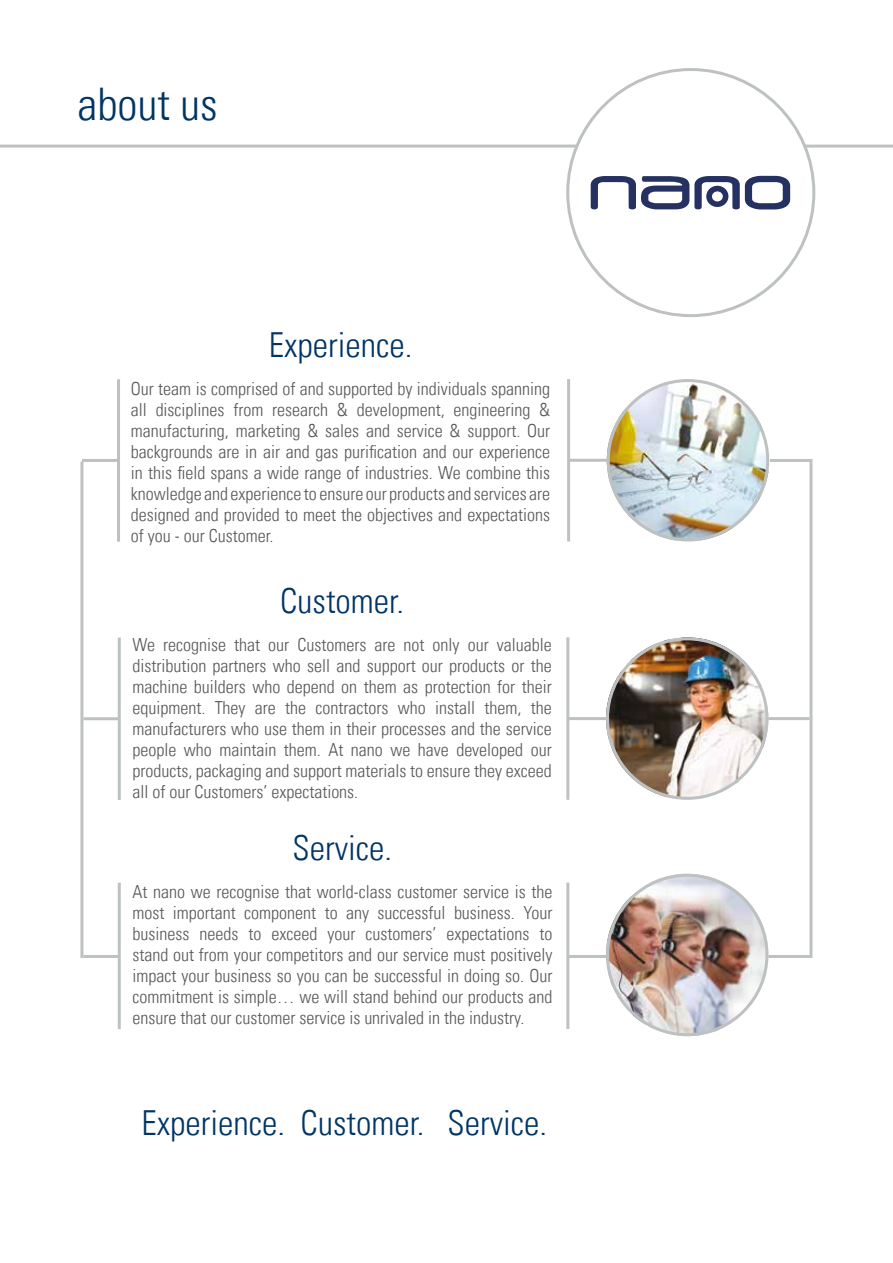
<style>
.page{position:relative;width:893px;height:1263px;background:#fff}
.page>*{position:absolute;margin:0;border:0;box-sizing:border-box;transform-origin:0 0}
.t1{font:300 condensed 45px "Univers LT";color:#003565}
.t2{font:300 condensed 34.5px "Univers LT";color:#003565}
.t3{font:300 condensed 18px/21px "Univers LT";color:#575756;text-align:justify}
</style>
<div class="page">
<hr style="left:569px;top:955px;width:243px;height:3px;background:#bec1c2">
<hr style="left:80px;top:462px;width:3px;height:496px;background:#bec1c2">
<img style="left:607px;top:381px;width:162px;height:159px">
<div style="left:607px;top:379px;width:162px;height:162px;border:3px solid #bec1c2;border-radius:50%"></div>
<hr style="left:569px;top:459px;width:39px;height:3px;background:#bec1c2">
<hr style="left:567px;top:379px;width:3px;height:162px;background:#bec1c2">
<hr style="left:117px;top:379px;width:3px;height:163px;background:#bec1c2">
<hr style="left:82px;top:459px;width:37px;height:3px;background:#bec1c2">
<hr style="left:809px;top:459px;width:3px;height:496px;background:#bec1c2">
<hr style="left:770px;top:459px;width:42px;height:3px;background:#bec1c2">
<img style="left:606px;top:874px;width:162px;height:162px;border-radius:81px">
<div style="left:606px;top:874px;width:162px;height:162px;border:3px solid #bec1c2;border-radius:50%"></div>
<hr style="left:566px;top:882px;width:3px;height:147px;background:#bec1c2">
<hr style="left:118px;top:883px;width:3px;height:146px;background:#bec1c2">
<hr style="left:83px;top:955px;width:36px;height:3px;background:#bec1c2">
<hr style="left:569px;top:717px;width:240px;height:3px;background:#bec1c2">
<hr style="left:566px;top:637px;width:3px;height:163px;background:#bec1c2">
<hr style="left:118px;top:637px;width:3px;height:163px;background:#bec1c2">
<hr style="left:83px;top:717px;width:36px;height:3px;background:#bec1c2">
<img style="left:606px;top:637px;width:162px;height:161px">
<div style="left:606px;top:637px;width:162px;height:163px;border:3px solid #bec1c2;border-radius:50%"></div>
<hr style="left:0;top:145px;width:893px;height:3px;background:#bec1c2">
<div style="left:568px;top:70px;width:246px;height:246px;background:#fff;border-radius:50%"></div>
<svg style="left:590px;top:176px;width:201px;height:34px"></svg>
<h1 class="t1" style="left:78px;top:77px;width:141px">about us</h1>
<h2 class="t2" style="left:269px;top:324px;width:145px">Experience.</h2>
<p class="t3" style="left:131px;top:378px;width:421px">Our team is comprised of and supported by individuals spanning all disciplines from research &amp; development, engineering &amp; manufacturing, marketing &amp; sales and service &amp; support. Our backgrounds are in air and gas purification and our experience in this field spans a wide range of industries. We combine this knowledge and experience to ensure our products and services are designed and provided to meet the objectives and expectations of you - our Customer.</p>
<h2 class="t2" style="left:280px;top:580px;width:126px">Customer.</h2>
<p class="t3" style="left:132px;top:634px;width:421px">We recognise that our Customers are not only our valuable distribution partners who sell and support our products or the machine builders who depend on them as protection for their equipment. They are the contractors who install them, the manufacturers who use them in their processes and the service people who maintain them. At nano we have developed our products, packaging and support materials to ensure they exceed all of our Customers’ expectations.</p>
<h2 class="t2" style="left:293px;top:827px;width:101px">Service.</h2>
<p class="t3" style="left:132px;top:881px;width:421px">At nano we recognise that world-class customer service is the most important component to any successful business. Your business needs to exceed your customers’ expectations to stand out from your competitors and our service must positively impact your business so you can be successful in doing so. Our commitment is simple… we will stand behind our products and ensure that our customer service is unrivaled in the industry.</p>
<h2 class="t2" style="left:141px;top:1102px;width:407px">Experience. Customer. Service.</h2>
</div>
